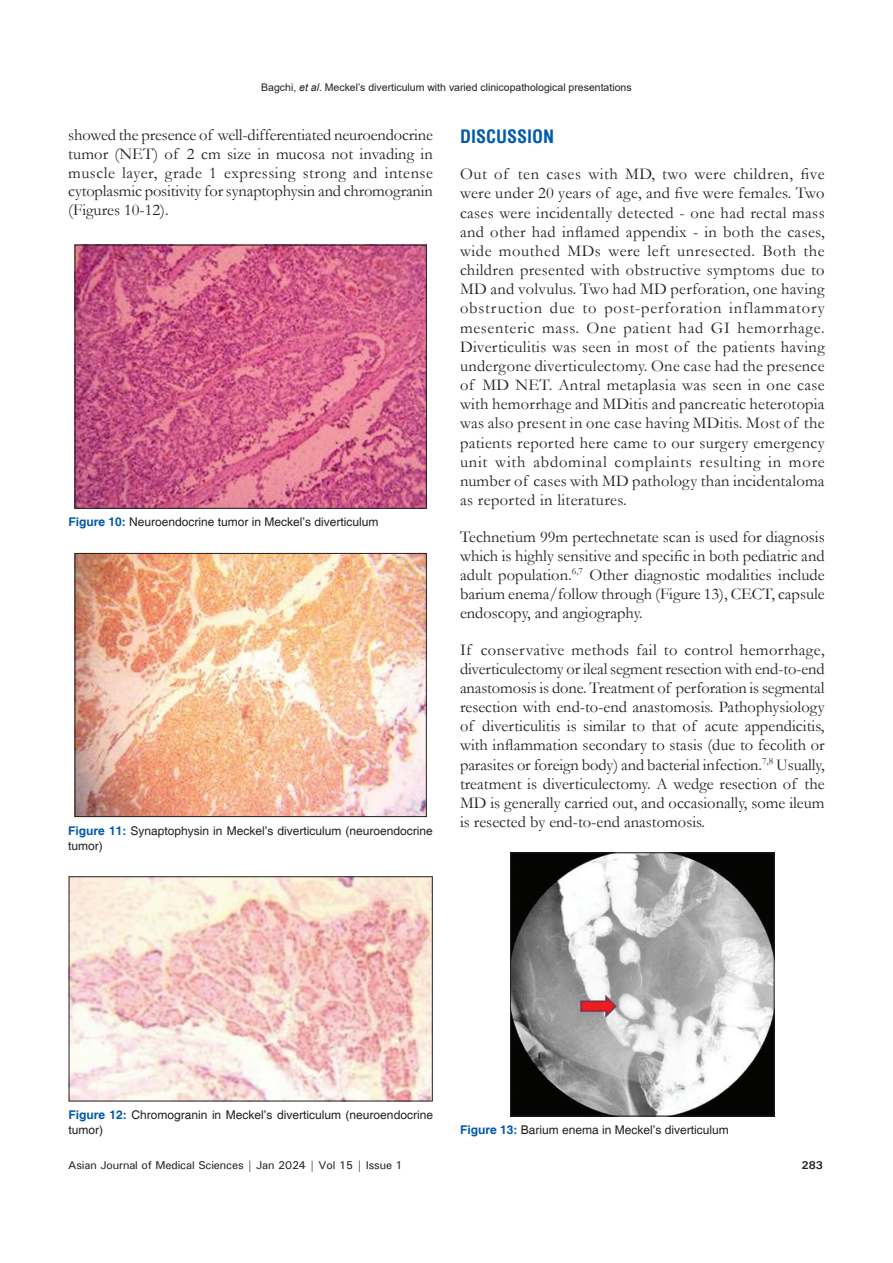
<style>
.page{position:relative;width:893px;height:1263px;background:#fff}
.page>*{position:absolute;margin:0;border:0;box-sizing:border-box;transform-origin:0 0}
.t1{font:700 condensed 18px "Helvetica";color:#015aaa}
.TX{font:16.5px/19.2px "Garamond";color:#231f20;text-align:justify}
.FGC{font:12px/15px "Helvetica";color:#231f20}
.t2{font:500 11.25px "Univers";letter-spacing:-.01em;color:#231f20}
.t3{font:700 11.25px "Univers";color:#231f20}
.t4{font:10.5px "Arial";color:#231f20}
.s1{font-style:italic}
.s2{font-weight:700;color:#015aaa}
</style>
<div class="page">
<img style="left:77px;top:247px;width:348px;height:259px">
<div style="left:75px;top:245px;width:352px;height:263px;border:1px solid #231f20"></div>
<img style="left:71px;top:878px;width:359px;height:221px">
<div style="left:69px;top:876px;width:363px;height:225px;border:1px solid #231f20"></div>
<img style="left:77px;top:555px;width:348px;height:260px">
<div style="left:75px;top:553px;width:352px;height:264px;border:1px solid #231f20"></div>
<img style="left:512px;top:855px;width:260px;height:259px">
<div style="left:510px;top:853px;width:264px;height:263px;border:1px solid #231f20"></div>
<p class="t4" style="left:261px;top:80px;width:372px">Bagchi, <span class="s1">et al</span>. Meckel’s diverticulum with varied clinicopathological presentations</p>
<p class="TX" style="left:68px;top:125px;width:366px;line-height:18.8px">showed the presence of well-differentiated neuroendocrine tumor (NET) of 2 cm size in mucosa not invading in muscle layer, grade 1 expressing strong and intense cytoplasmic positivity for synaptophysin and chromogranin (Figures 10-12).</p>
<h1 class="t1" style="left:460px;top:124px;width:96px">DISCUSSION</h1>
<p class="TX" style="left:460px;top:164px;width:366px">Out of ten cases with MD, two were children, five were under 20 years of age, and five were females. Two cases were incidentally detected - one had rectal mass and other had inflamed appendix - in both the cases, wide mouthed MDs were left unresected. Both the children presented with obstructive symptoms due to MD and volvulus. Two had MD perforation, one having obstruction due to post-perforation inflammatory mesenteric mass. One patient had GI hemorrhage.<br>Diverticulitis was seen in most of the patients having undergone diverticulectomy. One case had the presence of MD NET. Antral metaplasia was seen in one case with hemorrhage and MDitis and pancreatic heterotopia was also present in one case having MDitis. Most of the patients reported here came to our surgery emergency unit with abdominal complaints resulting in more number of cases with MD pathology than incidentaloma as reported in literatures.</p>
<p class="TX" style="left:460px;top:526px;width:366px">Technetium 99m pertechnetate scan is used for diagnosis which is highly sensitive and specific in both pediatric and adult population.<sup>6,7</sup> Other diagnostic modalities include barium enema/follow through (Figure 13), CECT, capsule endoscopy, and angiography.</p>
<p class="TX" style="left:460px;top:639px;width:366px">If conservative methods fail to control hemorrhage, diverticulectomy or ileal segment resection with end-to-end anastomosis is done. Treatment of perforation is segmental resection with end-to-end anastomosis. Pathophysiology of diverticulitis is similar to that of acute appendicitis, with inflammation secondary to stasis (due to fecolith or parasites or foreign body) and bacterial infection.<sup>7,8</sup> Usually, treatment is diverticulectomy. A wedge resection of the MD is generally carried out, and occasionally, some ileum is resected by end-to-end anastomosis.</p>
<p class="FGC" style="left:68px;top:515px;width:312px"><span class="s2">Figure 10:</span> Neuroendocrine tumor in Meckel’s diverticulum</p>
<p class="FGC" style="left:68px;top:823px;width:366px"><span class="s2">Figure 11:</span> Synaptophysin in Meckel’s diverticulum (neuroendocrine tumor)</p>
<p class="FGC" style="left:68px;top:1108px;width:366px"><span class="s2">Figure 12:</span> Chromogranin in Meckel’s diverticulum (neuroendocrine tumor)</p>
<p class="FGC" style="left:460px;top:1123px;width:270px"><span class="s2">Figure 13:</span> Barium enema in Meckel’s diverticulum</p>
<p class="t2" style="left:68px;top:1157px;width:336px">Asian Journal of Medical Sciences | Jan 2024 | Vol 15 | Issue 1</p>
<p class="t3" style="left:802px;top:1158px;width:23px">283</p>
</div>
